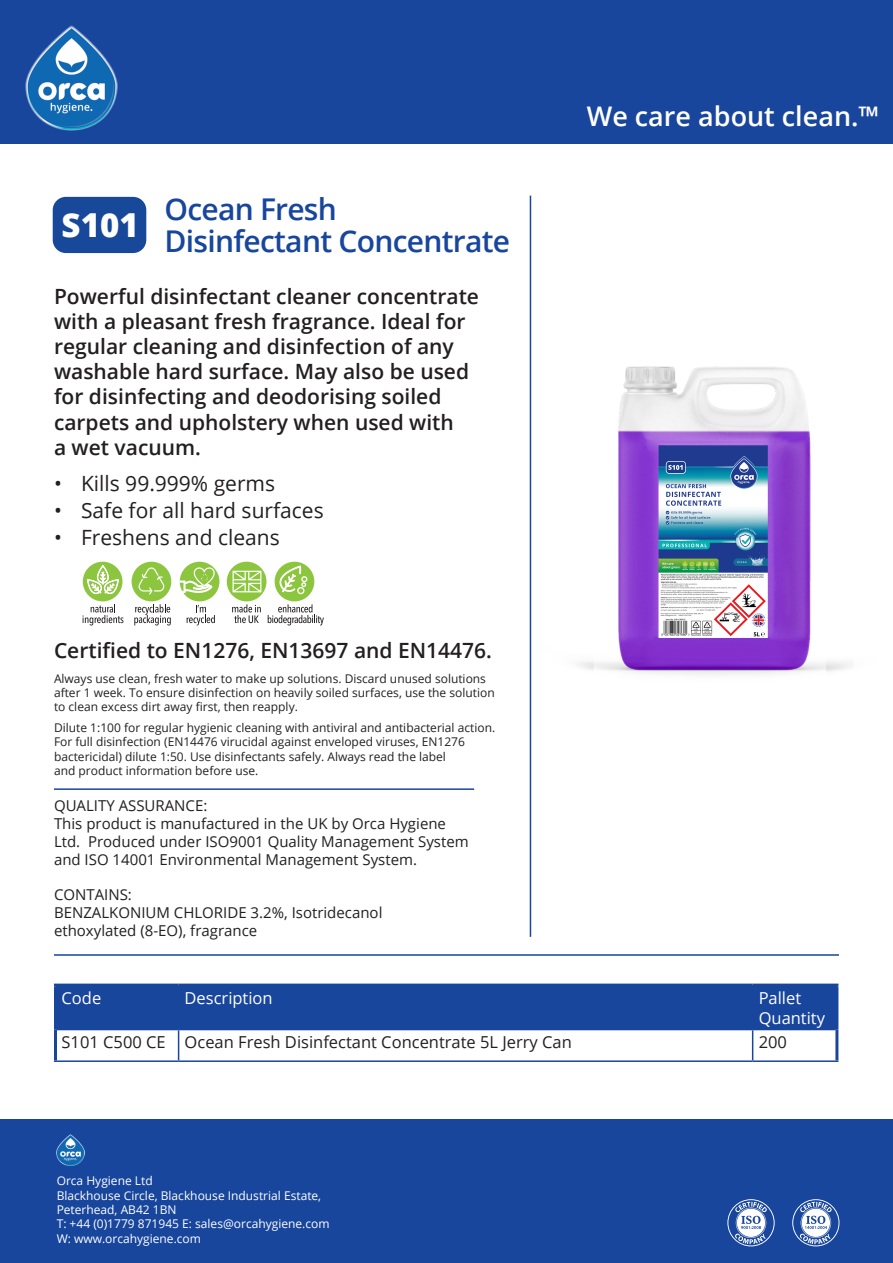
<style>
.page{position:relative;width:893px;height:1263px;background:#fff}
.page>*{position:absolute;margin:0;border:0;box-sizing:border-box;transform-origin:0 0}
.t1{font:800 33px "Open Sans";color:#fff}
.t2{font:600 30px/31.8px "Open Sans";letter-spacing:-.025em;color:#18469d}
.t3{font:600 27px "Open Sans";color:#fff}
.t4{font:600 21px/25.2px "Open Sans";color:#231f20}
.t5{font:21px "Open Sans";color:#231f20}
.t6{font:16.5px "Open Sans";color:#231f20}
.t7{font:16.5px/19.8px "Open Sans";color:#fff}
.t8{font:15px/18px "Open Sans";color:#231f20}
.t9{font:12px/14.4px "Open Sans";color:#231f20}
.t10{font:12px/14.4px "Open Sans";color:#fff}
</style>
<div class="page">
<div style="left:0;top:0;width:893px;height:144px;background:#18469d"></div>
<div style="left:0;top:1119px;width:893px;height:144px;background:#18469d"></div>
<img style="left:26px;top:26px;width:92px;height:104px">
<div style="left:57px;top:986px;width:778px;height:43px;background:#18469d"></div>
<hr style="left:54px;top:983px;width:125px;height:3px;background:#18469d">
<hr style="left:54px;top:986px;width:3px;height:43px;background:#18469d">
<hr style="left:179px;top:983px;width:574px;height:3px;background:#18469d">
<hr style="left:753px;top:983px;width:85px;height:3px;background:#18469d">
<hr style="left:835px;top:986px;width:3px;height:43px;background:#18469d">
<hr style="left:54px;top:1029px;width:3px;height:31px;background:#18469d">
<hr style="left:835px;top:1029px;width:3px;height:31px;background:#18469d">
<hr style="left:178px;top:986px;width:1px;height:43px;background:#18469d">
<hr style="left:752px;top:986px;width:1px;height:43px;background:#18469d">
<hr style="left:57px;top:1029px;width:122px;height:1px;background:#18469d">
<hr style="left:179px;top:1029px;width:574px;height:1px;background:#18469d">
<hr style="left:178px;top:1030px;width:1px;height:30px;background:#18469d">
<hr style="left:753px;top:1029px;width:82px;height:1px;background:#18469d">
<hr style="left:752px;top:1030px;width:1px;height:30px;background:#18469d">
<hr style="left:54px;top:1060px;width:125px;height:2px;background:#18469d">
<hr style="left:179px;top:1060px;width:574px;height:2px;background:#18469d">
<hr style="left:753px;top:1060px;width:85px;height:2px;background:#18469d">
<img style="left:57px;top:1134px;width:27px;height:32px">
<hr style="left:54px;top:954px;width:785px;height:2px;background:#18469d">
<svg style="left:792px;top:1199px;width:47px;height:47px"></svg>
<svg style="left:727px;top:1199px;width:48px;height:47px"></svg>
<img style="left:529px;top:367px;width:322px;height:349px">
<hr style="left:530px;top:196px;width:1px;height:741px;background:#18469d">
<div style="left:50px;top:194px;width:99px;height:62px;background:#174899;border-radius:16px"></div>
<div style="left:47px;top:191px;width:105px;height:68px;border:5px solid #fff;border-radius:16px"></div>
<hr style="left:54px;top:788px;width:420px;height:2px;background:#18469d">
<svg style="left:82px;top:604px;width:41px;height:21px"></svg>
<svg style="left:134px;top:604px;width:37px;height:21px"></svg>
<svg style="left:187px;top:605px;width:28px;height:20px"></svg>
<svg style="left:232px;top:604px;width:29px;height:19px"></svg>
<svg style="left:268px;top:604px;width:56px;height:21px"></svg>
<div style="left:83px;top:562px;width:39px;height:39px;background:#8bc63e;border-radius:50%"></div>
<div style="left:132px;top:562px;width:39px;height:39px;background:#8bc63e;border-radius:50%"></div>
<div style="left:180px;top:562px;width:39px;height:39px;background:#8bc63e;border-radius:50%"></div>
<svg style="left:227px;top:562px;width:39px;height:39px"></svg>
<div style="left:275px;top:562px;width:39px;height:39px;background:#8bc63e;border-radius:50%"></div>
<svg style="left:232px;top:571px;width:29px;height:21px"></svg>
<div style="left:297px;top:587px;width:7px;height:7px;border:1px solid #fff;border-radius:50%"></div>
<svg style="left:280px;top:565px;width:27px;height:27px"></svg>
<svg style="left:87px;top:564px;width:32px;height:30px"></svg>
<svg style="left:138px;top:567px;width:26px;height:28px"></svg>
<svg style="left:180px;top:565px;width:38px;height:28px"></svg>
<h2 class="t2" style="left:165px;top:193px;width:347px">Ocean Fresh<br>Disinfectant Concentrate</h2>
<p class="t4" style="left:54px;top:283px;width:426px">Powerful disinfectant cleaner concentrate with a pleasant fresh fragrance. Ideal for regular cleaning and disinfection of any washable hard surface. May also be used for disinfecting and deodorising soiled carpets and upholstery when used with<br>a wet vacuum.</p>
<h3 class="t5" style="left:54px;top:468px;width:223px">• Kills 99.999% germs</h3>
<h3 class="t5" style="left:54px;top:495px;width:271px">• Safe for all hard surfaces</h3>
<h3 class="t5" style="left:54px;top:522px;width:227px">• Freshens and cleans</h3>
<h1 class="t1" style="left:62px;top:200px;width:79px">S101</h1>
<h3 class="t4" style="left:54px;top:637px;width:439px">Certified to EN1276, EN13697 and EN14476.</h3>
<p class="t9" style="left:54px;top:671px;width:442px">Always use clean, fresh water to make up solutions. Discard unused solutions after 1 week. To ensure disinfection on heavily soiled surfaces, use the solution to clean excess dirt away first, then reapply.</p>
<p class="t9" style="left:54px;top:720px;width:443px">Dilute 1:100 for regular hygienic cleaning with antiviral and antibacterial action.<br>For full disinfection (EN14476 virucidal against enveloped viruses, EN1276 bactericidal) dilute 1:50. Use disinfectants safely. Always read the label<br>and product information before use.</p>
<p class="t8" style="left:54px;top:796px;width:416px">QUALITY ASSURANCE:<br>This product is manufactured in the UK by Orca Hygiene Ltd. Produced under ISO9001 Quality Management System and ISO 14001 Environmental Management System.</p>
<p class="t8" style="left:54px;top:885px;width:330px">CONTAINS:<br>BENZALKONIUM CHLORIDE 3.2%, Isotridecanol ethoxylated (8-EO), fragrance</p>
<h3 class="t3" style="left:587px;top:98px;width:294px">We care about clean.™</h3>
<h3 class="t7" style="left:62px;top:987px;width:41px">Code</h3>
<h3 class="t7" style="left:185px;top:987px;width:90px">Description</h3>
<h3 class="t7" style="left:759px;top:987px;width:68px">Pallet<br>Quantity</h3>
<h3 class="t6" style="left:62px;top:1031px;width:512px">S101 C500 CE Ocean Fresh Disinfectant Concentrate 5L Jerry Can</h3>
<h3 class="t6" style="left:759px;top:1031px;width:30px">200</h3>
<p class="t10" style="left:57px;top:1173px;width:274px">Orca Hygiene Ltd<br>Blackhouse Circle, Blackhouse Industrial Estate,<br>Peterhead, AB42 1BN<br>T: +44 (0)1779 871945 E: sales@orcahygiene.com<br>W: www.orcahygiene.com</p>
</div>
